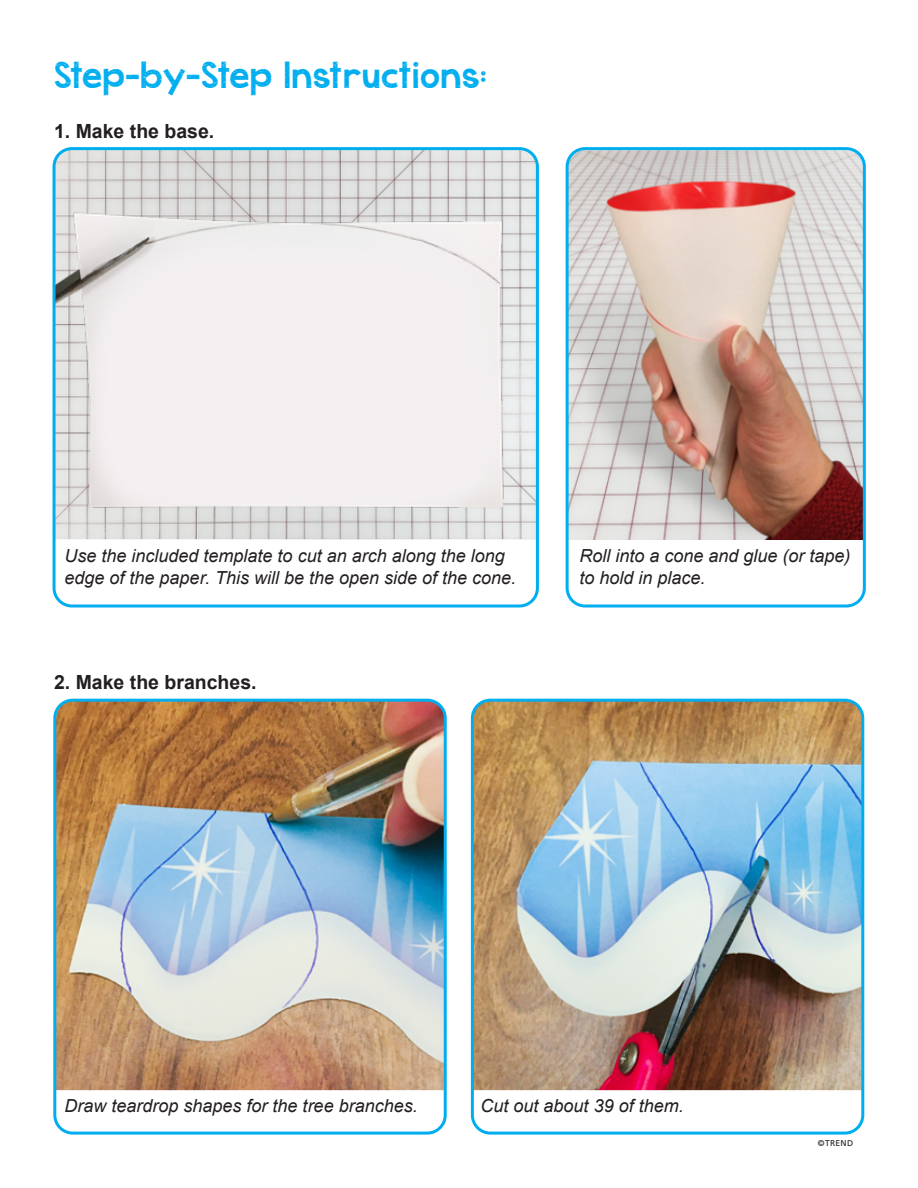
<style>
.page{position:relative;width:918px;height:1188px;background:#fff}
.page>*{position:absolute;margin:0;border:0;box-sizing:border-box;transform-origin:0 0}
.t1{font:27px "KG Cold Coffee";letter-spacing:.02em;color:#00aeef}
.t2{font:700 19.5px "Arial";color:#231f20}
.t3{font:italic 18px/21.6px "Arial";color:#231f20}
.t4{font:8.4px "Frutiger";letter-spacing:.04em;color:#231f20}
</style>
<div class="page">
<img style="left:54px;top:151px;width:481px;height:388px">
<img style="left:567px;top:151px;width:295px;height:389px">
<div style="left:566px;top:147px;width:300px;height:461px;border:3px solid #00aeef;border-radius:18px"></div>
<img style="left:472px;top:700px;width:391px;height:390px">
<img style="left:57px;top:700px;width:386px;height:390px">
<div style="left:53px;top:699px;width:394px;height:436px;border:3px solid #00aeef;border-radius:18px"></div>
<div style="left:471px;top:699px;width:393px;height:436px;border:3px solid #00aeef;border-radius:18px"></div>
<div style="left:53px;top:147px;width:486px;height:461px;border:3px solid #00aeef;border-radius:18px"></div>
<h1 class="t1" style="left:54px;top:53px;width:434px">Step-by-Step Instructions:</h1>
<p class="t2" style="left:54px;top:119px;width:162px">1. Make the base.</p>
<p class="t3" style="left:65px;top:545px;width:453px">Use the included template to cut an arch along the long edge of the paper. This will be the open side of the cone.</p>
<p class="t3" style="left:579px;top:545px;width:273px">Roll into a cone and glue (or tape) to hold in place.</p>
<p class="t2" style="left:54px;top:670px;width:204px">2. Make the branches.</p>
<p class="t3" style="left:65px;top:1095px;width:355px">Draw teardrop shapes for the tree branches.</p>
<p class="t3" style="left:481px;top:1095px;width:205px">Cut out about 39 of them.</p>
<p class="t4" style="left:818px;top:1138px;width:37px">©TREND</p>
</div>
